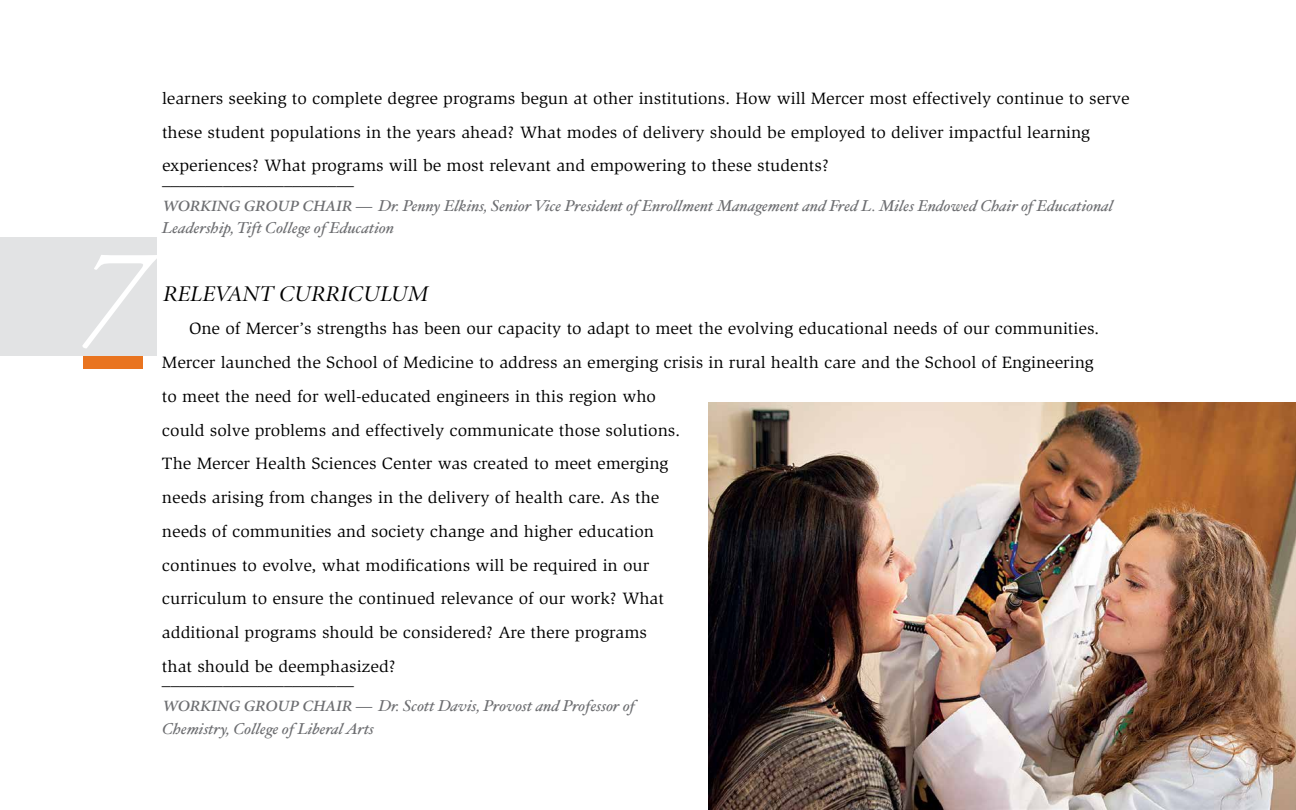
<style>
.page{position:relative;width:1296px;height:810px;background:#fff}
.page>*{position:absolute;margin:0;border:0;box-sizing:border-box;transform-origin:0 0}
.t1{font:italic 135px "Adobe Garamond";color:#fff}
.t2{font:italic 22.5px "Minion Display";color:#000;scale:1.05 1}
.t3{font:16.88px/33.8px "Slimbach";color:#000;scale:1.05 1}
.t4{font:italic 15.75px/22.5px "Hoefler Text";color:#6d6e71;scale:1.05 1}
.s1{font-family:"Minion";font-weight:600}
</style>
<div class="page">
<div style="left:84px;top:356px;width:59px;height:13px;background:#e9741f"></div>
<div style="left:0;top:237px;width:156px;height:119px;background:#e2e3e4"></div>
<img style="left:709px;top:403px;width:587px;height:407px">
<p class="t3" style="left:162px;top:81px;width:923px">learners seeking to complete degree programs begun at other institutions. How will Mercer most effectively continue to serve these student populations in the years ahead? What modes of delivery should be employed to deliver impactful learning experiences? What programs will be most relevant and empowering to these students?</p>
<p class="t3" style="left:162px;top:162px;width:184px">______________________</p>
<p class="t4" style="left:162px;top:194px;width:908px"><span class="s1">WORKING GROUP CHAIR —</span> Dr. Penny Elkins, Senior Vice President of Enrollment Management and Fred L. Miles Endowed Chair of Educational<br>Leadership, Tift College of Education</p>
<h1 class="t1" style="left:74px;top:225px;width:71px">7</h1>
<h2 class="t2" style="left:162px;top:283px;width:254px">RELEVANT CURRICULUM</h2>
<p class="t3" style="left:162px;top:312px;width:894px;text-indent:27px">One of Mercer’s strengths has been our capacity to adapt to meet the evolving educational needs of our communities.<br>Mercer launched the School of Medicine to address an emerging crisis in rural health care and the School of Engineering to meet the need for well-educated engineers in this region who<br>could solve problems and effectively communicate those solutions.<br>The Mercer Health Sciences Center was created to meet emerging<br>needs arising from changes in the delivery of health care. As the<br>needs of communities and society change and higher education<br>continues to evolve, what modifications will be required in our<br>curriculum to ensure the continued relevance of our work? What<br>additional programs should be considered? Are there programs<br>that should be deemphasized?</p>
<p class="t3" style="left:162px;top:663px;width:184px">______________________</p>
<p class="t4" style="left:162px;top:695px;width:452px"><span class="s1">WORKING GROUP CHAIR —</span> Dr. Scott Davis, Provost and Professor of<br>Chemistry, College of Liberal Arts</p>
</div>
